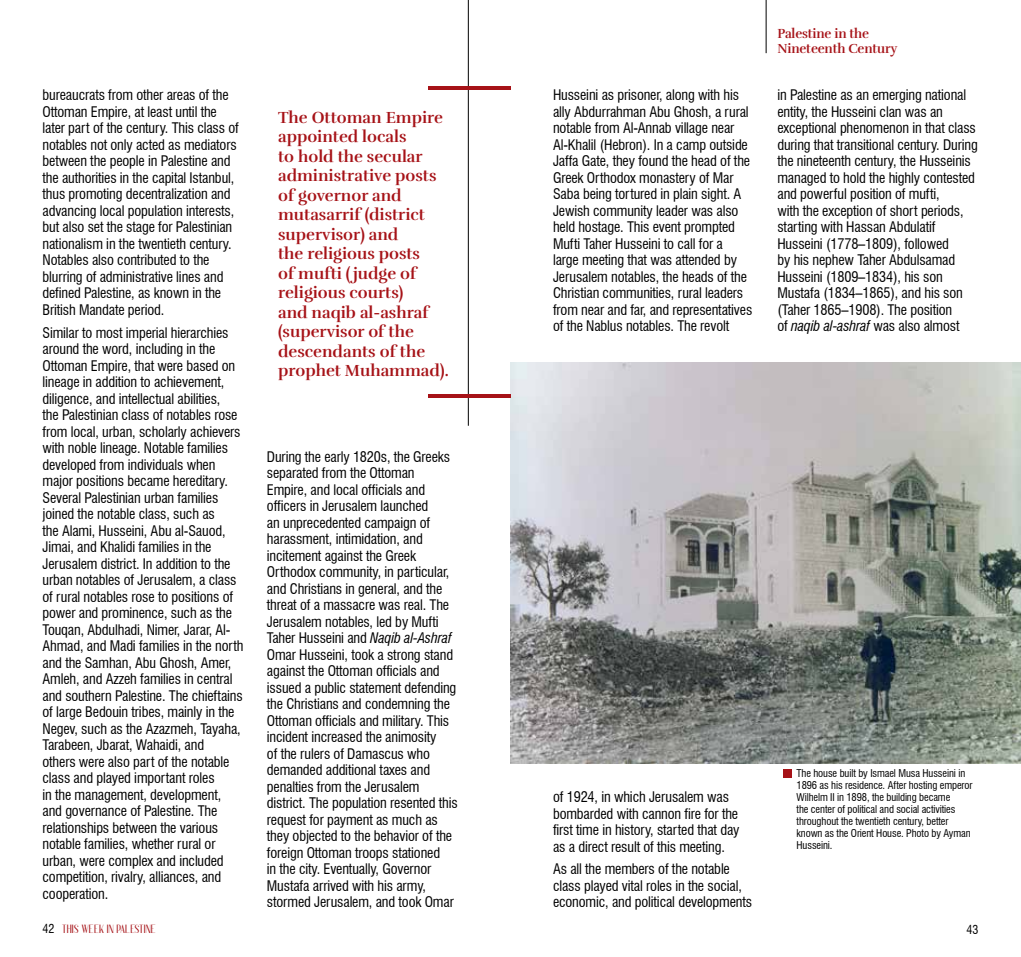
<style>
.page{position:relative;width:1021px;height:957px;background:#fff}
.page>*{position:absolute;margin:0;border:0;box-sizing:border-box;transform-origin:0 0}
.t1{font:700 16.5px/19.5px "Rufina";color:#a61217}
.t2{font:condensed 14.25px/16.5px "Swiss 721 BT";letter-spacing:-.01em;color:#000}
.t3{font:700 13.5px/14.7px "Rufina";letter-spacing:-.01em;color:#a61217;scale:.96 1}
.t4{font:700 12px "Anteric";color:#a61217}
.t5{font:condensed 12px "Swiss 721 BT";color:#000}
.t6{font:condensed 10.5px/12px "Swiss 721 BT";letter-spacing:-.01em;color:#000}
.s1{font-style:italic}
.s2{font-family:"Swiss 721 BT";font-weight:400;font-stretch:condensed;color:#000}
</style>
<div class="page">
<hr style="left:765px;top:0;width:1px;height:53px;background:#000">
<img style="left:510px;top:362px;width:510px;height:401px">
<hr style="left:468px;top:0;width:1px;height:426px;background:#000">
<hr style="left:427px;top:86px;width:83px;height:3px;background:#a61217">
<hr style="left:427px;top:394px;width:83px;height:3px;background:#a61217">
<div style="left:782px;top:769px;width:9px;height:8px;background:#a61217"></div>
<p class="t2" style="left:43px;top:87px;width:198px">bureaucrats from other areas of the Ottoman Empire, at least until the later part of the century. This class of notables not only acted as mediators between the people in Palestine and the authorities in the capital Istanbul, thus promoting decentralization and advancing local population interests, but also set the stage for Palestinian nationalism in the twentieth century.<br>Notables also contributed to the blurring of administrative lines and defined Palestine, as known in the British Mandate period.</p>
<p class="t2" style="left:43px;top:324px;width:202px">Similar to most imperial hierarchies around the word, including in the Ottoman Empire, that were based on lineage in addition to achievement, diligence, and intellectual abilities,<br>the Palestinian class of notables rose from local, urban, scholarly achievers with noble lineage. Notable families developed from individuals when major positions became hereditary.<br>Several Palestinian urban families joined the notable class, such as<br>the Alami, Husseini, Abu al-Sauod, Jimai, and Khalidi families in the Jerusalem district. In addition to the urban notables of Jerusalem, a class of rural notables rose to positions of power and prominence, such as the Touqan, Abdulhadi, Nimer, Jarar, Al-Ahmad, and Madi families in the north and the Samhan, Abu Ghosh, Amer, Amleh, and Azzeh families in central and southern Palestine. The chieftains of large Bedouin tribes, mainly in the Negev, such as the Azazmeh, Tayaha, Tarabeen, Jbarat, Wahaidi, and<br>others were also part of the notable class and played important roles<br>in the management, development, and governance of Palestine. The relationships between the various notable families, whether rural or urban, were complex and included competition, rivalry, alliances, and cooperation.</p>
<p class="t1" style="left:278px;top:108px;width:172px">The Ottoman Empire appointed locals<br>to hold the secular administrative posts of governor and mutasarrif (district supervisor) and<br>the religious posts<br>of mufti ( judge of religious courts)<br>and naqib al-ashraf (supervisor of the descendants of the prophet Muhammad).</p>
<p class="t2" style="left:267px;top:448px;width:192px">During the early 1820s, the Greeks separated from the Ottoman Empire, and local officials and officers in Jerusalem launched<br>an unprecedented campaign of harassment, intimidation, and incitement against the Greek Orthodox community, in particular, and Christians in general, and the threat of a massacre was real. The Jerusalem notables, led by Mufti Taher Husseini and <span class="s1">Naqib al-Ashraf </span>Omar Husseini, took a strong stand against the Ottoman officials and issued a public statement defending the Christians and condemning the Ottoman officials and military. This incident increased the animosity<br>of the rulers of Damascus who demanded additional taxes and penalties from the Jerusalem district. The population resented this request for payment as much as they objected to the behavior of the foreign Ottoman troops stationed<br>in the city. Eventually, Governor Mustafa arrived with his army, stormed Jerusalem, and took Omar</p>
<p class="t2" style="left:553px;top:87px;width:201px">Husseini as prisoner, along with his ally Abdurrahman Abu Ghosh, a rural notable from Al-Annab village near Al-Khalil (Hebron). In a camp outside Jaffa Gate, they found the head of the Greek Orthodox monastery of Mar Saba being tortured in plain sight. A Jewish community leader was also held hostage. This event prompted Mufti Taher Husseini to call for a<br>large meeting that was attended by Jerusalem notables, the heads of the Christian communities, rural leaders from near and far, and representatives of the Nablus notables. The revolt</p>
<p class="t3" style="left:777px;top:27px;width:126px">Palestine in the<br>Nineteenth Century</p>
<p class="t2" style="left:777px;top:87px;width:202px">in Palestine as an emerging national entity, the Husseini clan was an exceptional phenomenon in that class during that transitional century. During the nineteenth century, the Husseinis managed to hold the highly contested and powerful position of mufti,<br>with the exception of short periods, starting with Hassan Abdulatif Husseini (1778–1809), followed<br>by his nephew Taher Abdulsamad Husseini (1809–1834), his son Mustafa (1834–1865), and his son (Taher 1865–1908). The position<br>of <span class="s1">naqib al-ashraf</span> was also almost</p>
<p class="t2" style="left:553px;top:788px;width:188px">of 1924, in which Jerusalem was bombarded with cannon fire for the first time in history, started that day as a direct result of this meeting.</p>
<p class="t2" style="left:553px;top:861px;width:200px">As all the members of the notable class played vital roles in the social, economic, and political developments</p>
<p class="t6" style="left:796px;top:767px;width:177px">The house built by Ismael Musa Husseini in 1896 as his residence. After hosting emperor Wilhelm II in 1898, the building became<br>the center of political and social activities throughout the twentieth century, better known as the Orient House. Photo by Ayman Husseini.</p>
<p class="t4" style="left:43px;top:922px;width:115px"><span class="s2">42</span> THIS WEEK IN PALESTINE</p>
<p class="t5" style="left:966px;top:922px;width:13px">43</p>
</div>
